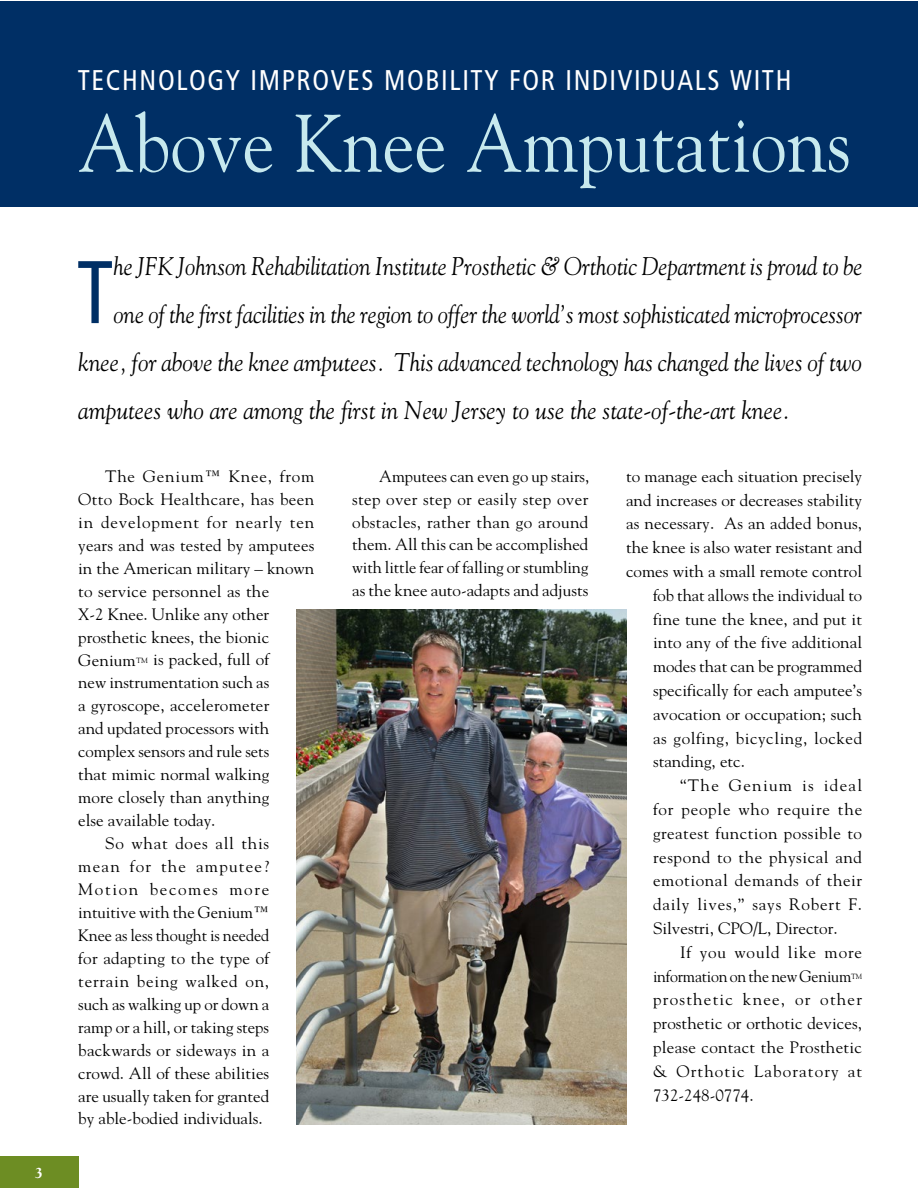
<style>
.page{position:relative;width:918px;height:1188px;background:#fff}
.page>*{position:absolute;margin:0;border:0;box-sizing:border-box;transform-origin:0 0}
.t1{font:condensed 88.65px "Frutiger";color:#002f65;scale:.93 1}
.t2{font:81px "Goudy";color:#c7e9ee;scale:.89 1}
.t3{font:condensed 28.5px "Frutiger";letter-spacing:.06em;color:#fff;scale:.96 1}
.t4{font:italic 25.5px "Goudy";color:#000;scale:.91 1}
.t5{font:italic 25.5px "Goudy";color:#000;scale:.93 1}
.t6{font:16.5px/22.8px "Goudy";color:#000;text-align:justify}
.t7{font:16.5px "Goudy";letter-spacing:.045em;color:#000}
.t8{font:16.5px "Goudy";letter-spacing:.035em;color:#000}
.t9{font:16.5px "Goudy";letter-spacing:.075em;color:#000}
.t10{font:16.5px "Goudy";letter-spacing:.05em;color:#000}
.t11{font:16.5px "Goudy";letter-spacing:.02em;color:#000}
.t12{font:16.5px "Goudy";color:#000;scale:.96 1}
.t13{font:16.5px "Goudy";letter-spacing:.03em;color:#000}
.t14{font:16.5px "Goudy";letter-spacing:.065em;color:#000}
.t15{font:16.5px "Goudy";letter-spacing:.055em;color:#000}
.t16{font:16.5px "Goudy";letter-spacing:.095em;color:#000}
.t17{font:800 15px "Goudy";color:#fff}
.s1{font-size:7.5px}
</style>
<div class="page">
<div style="left:1px;top:1px;width:917px;height:205px;background:#002f65"></div>
<div style="left:0;top:1156px;width:78px;height:32px;background:#6d8d23"></div>
<img style="left:296px;top:610px;width:330px;height:514px">
<p class="t17" style="left:35px;top:1164px;width:10px">3</p>
<h3 class="t3" style="left:78px;top:63px;width:745px">TECHNOLOGY IMPROVES MOBILITY FOR INDIVIDUALS WITH</h3>
<h2 class="t2" style="left:78px;top:93px;width:869px">Above Knee Amputations</h2>
<h1 class="t1" style="left:77px;top:241px;width:41px">T</h1>
<h3 class="t4" style="left:113px;top:251px;width:825px">he JFK Johnson Rehabilitation Institute Prosthetic &amp; Orthotic Department is proud to be</h3>
<h3 class="t4" style="left:113px;top:299px;width:824px">one of the first facilities in the region to offer the world’s most sophisticated microprocessor</h3>
<h3 class="t5" style="left:78px;top:347px;width:844px">knee, for above the knee amputees. This advanced technology has changed the lives of two</h3>
<h3 class="t5" style="left:78px;top:395px;width:767px">amputees who are among the first in New Jersey to use the state-of-the-art knee.</h3>
<p class="t7" style="left:105px;top:466px;width:211px">The Genium™ Knee, from</p>
<p class="t11" style="left:78px;top:489px;width:237px">Otto Bock Healthcare, has been</p>
<p class="t10" style="left:78px;top:512px;width:237px">in development for nearly ten</p>
<p class="t6" style="left:78px;top:533px;width:238px">years and was tested by amputees</p>
<p class="t6" style="left:78px;top:556px;width:238px">in the American military – known</p>
<p class="t6" style="left:78px;top:579px;width:193px">to service personnel as the</p>
<p class="t6" style="left:78px;top:602px;width:192px">X-2 Knee. Unlike any other</p>
<p class="t6" style="left:78px;top:625px;width:192px">prosthetic knees, the bionic</p>
<p class="t6" style="left:78px;top:648px;width:192px">Genium<span class="s1">TM</span> is packed, full of</p>
<p class="t6" style="left:78px;top:671px;width:193px">new instrumentation such as</p>
<p class="t6" style="left:78px;top:694px;width:193px">a gyroscope, accelerometer</p>
<p class="t6" style="left:78px;top:717px;width:192px">and updated processors with</p>
<p class="t6" style="left:78px;top:740px;width:193px">complex sensors and rule sets</p>
<p class="t6" style="left:78px;top:763px;width:193px">that mimic normal walking</p>
<p class="t6" style="left:78px;top:786px;width:192px">more closely than anything</p>
<p class="t6" style="left:78px;top:809px;width:139px">else available today.</p>
<p class="t7" style="left:105px;top:833px;width:166px">So what does all this</p>
<p class="t9" style="left:78px;top:856px;width:192px">mean for the amputee?</p>
<p class="t16" style="left:78px;top:879px;width:192px">Motion becomes more</p>
<p class="t6" style="left:78px;top:900px;width:193px">intuitive with the Genium™</p>
<p class="t6" style="left:78px;top:923px;width:193px">Knee as less thought is needed</p>
<p class="t11" style="left:78px;top:948px;width:193px">for adapting to the type of</p>
<p class="t7" style="left:78px;top:971px;width:192px">terrain being walked on,</p>
<p class="t6" style="left:78px;top:992px;width:193px">such as walking up or down a</p>
<p class="t6" style="left:78px;top:1015px;width:192px">ramp or a hill, or taking steps</p>
<p class="t6" style="left:78px;top:1038px;width:193px">backwards or sideways in a</p>
<p class="t6" style="left:78px;top:1061px;width:192px">crowd. All of these abilities</p>
<p class="t6" style="left:78px;top:1084px;width:192px">are usually taken for granted</p>
<p class="t6" style="left:78px;top:1107px;width:186px">by able-bodied individuals.</p>
<p class="t6" style="left:352px;top:464px;width:239px;text-indent:27px">Amputees can even go up stairs, step over step or easily step over obstacles, rather than go around them. All this can be accomplished with little fear of falling or stumbling as the knee auto-adapts and adjusts</p>
<p class="t6" style="left:626px;top:464px;width:238px">to manage each situation precisely</p>
<p class="t6" style="left:626px;top:488px;width:238px">and increases or decreases stability</p>
<p class="t6" style="left:626px;top:512px;width:238px">as necessary. As an added bonus,</p>
<p class="t6" style="left:626px;top:536px;width:238px">the knee is also water resistant and</p>
<p class="t6" style="left:626px;top:559px;width:238px">comes with a small remote control</p>
<p class="t6" style="left:653px;top:583px;width:211px">fob that allows the individual to</p>
<p class="t6" style="left:653px;top:607px;width:211px">fine tune the knee, and put it</p>
<p class="t6" style="left:653px;top:631px;width:211px">into any of the five additional</p>
<p class="t6" style="left:653px;top:655px;width:211px">modes that can be programmed</p>
<p class="t6" style="left:653px;top:678px;width:210px">specifically for each amputee’s</p>
<p class="t6" style="left:653px;top:702px;width:210px">avocation or occupation; such</p>
<p class="t8" style="left:653px;top:728px;width:211px">as golfing, bicycling, locked</p>
<p class="t6" style="left:653px;top:750px;width:94px">standing, etc.</p>
<p class="t9" style="left:680px;top:775px;width:184px">“The Genium is ideal</p>
<p class="t7" style="left:653px;top:799px;width:211px">for people who require the</p>
<p class="t13" style="left:653px;top:823px;width:211px">greatest function possible to</p>
<p class="t8" style="left:653px;top:847px;width:211px">respond to the physical and</p>
<p class="t8" style="left:653px;top:871px;width:211px">emotional demands of their</p>
<p class="t10" style="left:653px;top:894px;width:211px">daily lives,” says Robert F.</p>
<p class="t6" style="left:653px;top:916px;width:186px">Silvestri, CPO/L, Director.</p>
<p class="t15" style="left:680px;top:942px;width:184px">If you would like more</p>
<p class="t12" style="left:653px;top:966px;width:219px">information on the new Genium<sup>TM</sup></p>
<p class="t9" style="left:653px;top:990px;width:211px">prosthetic knee, or other</p>
<p class="t6" style="left:653px;top:1012px;width:211px">prosthetic or orthotic devices,</p>
<p class="t6" style="left:653px;top:1035px;width:211px">please contact the Prosthetic</p>
<p class="t14" style="left:653px;top:1061px;width:211px">&amp; Orthotic Laboratory at</p>
<p class="t6" style="left:653px;top:1083px;width:102px">732-248-0774.</p>
</div>
